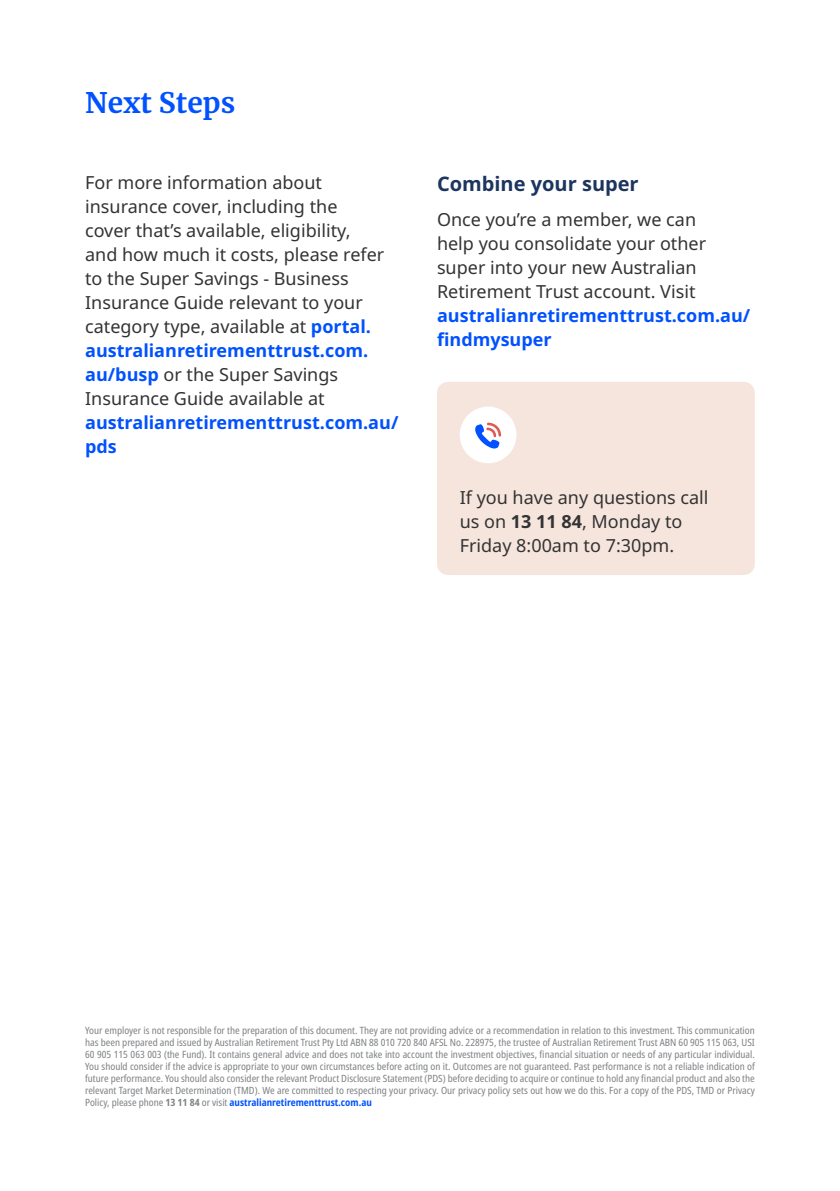
<style>
.page{position:relative;width:840px;height:1191px;background:#fff}
.page>*{position:absolute;margin:0;border:0;box-sizing:border-box;transform-origin:0 0}
.t1{font:700 28px "Merriweather";letter-spacing:.005em;color:#0051ff}
.t2{font:700 20px "Noto Sans";color:#1c355e}
.t3{font:18px/24px "Noto Sans";color:#333}
.t4{font:700 18px/24px "Noto Sans";color:#0051ff}
.t5{font:condensed 10px/12px "Noto Sans";color:#808285;text-align:justify}
.s1{font-weight:700;color:#0051ff}
.s2{font-weight:700}
</style>
<div class="page">
<div style="left:437px;top:382px;width:317px;height:193px;background:#f6e5dd;border-radius:11px"></div>
<div style="left:459px;top:406px;width:57px;height:57px;background:#fff;border-radius:50%"></div>
<svg style="left:475px;top:422px;width:26px;height:27px"></svg>
<h1 class="t1" style="left:85px;top:83px;width:152px">Next Steps</h1>
<p class="t3" style="left:85px;top:170px;width:300px">For more information about insurance cover, including the cover that’s available, eligibility, and how much it costs, please refer to the Super Savings - Business<br>Insurance Guide relevant to your category type, available at <span class="s1">portal. australianretirementtrust.com. au/busp</span> or the Super Savings<br>Insurance Guide available at</p>
<h3 class="t4" style="left:85px;top:410px;width:315px">australianretirementtrust.com.au/ pds</h3>
<h2 class="t2" style="left:437px;top:169px;width:203px">Combine your super</h2>
<h3 class="t3" style="left:437px;top:208px;width:270px">Once you’re a member, we can help you consolidate your other super into your new Australian<br>Retirement Trust account. Visit</h3>
<h3 class="t4" style="left:437px;top:304px;width:315px">australianretirementtrust.com.au/ findmysuper</h3>
<h3 class="t3" style="left:459px;top:486px;width:250px">If you have any questions call us on <span class="s2">13 11 84</span>, Monday to<br>Friday 8:00am to 7:30pm.</h3>
<p class="t5" style="left:85px;top:1024px;width:671px">Your employer is not responsible for the preparation of this document. They are not providing advice or a recommendation in relation to this investment. This communication has been prepared and issued by Australian Retirement Trust Pty Ltd ABN 88 010 720 840 AFSL No. 228975, the trustee of Australian Retirement Trust ABN 60 905 115 063, USI 60 905 115 063 003 (the Fund). It contains general advice and does not take into account the investment objectives, financial situation or needs of any particular individual.<br>You should consider if the advice is appropriate to your own circumstances before acting on it. Outcomes are not guaranteed. Past performance is not a reliable indication of future performance. You should also consider the relevant Product Disclosure Statement (PDS) before deciding to acquire or continue to hold any financial product and also the relevant Target Market Determination (TMD). We are committed to respecting your privacy. Our privacy policy sets out how we do this. For a copy of the PDS, TMD or Privacy Policy, please phone <span class="s2">13 11 84</span> or visit <span class="s1">australianretirementtrust.com.au</span></p>
</div>
